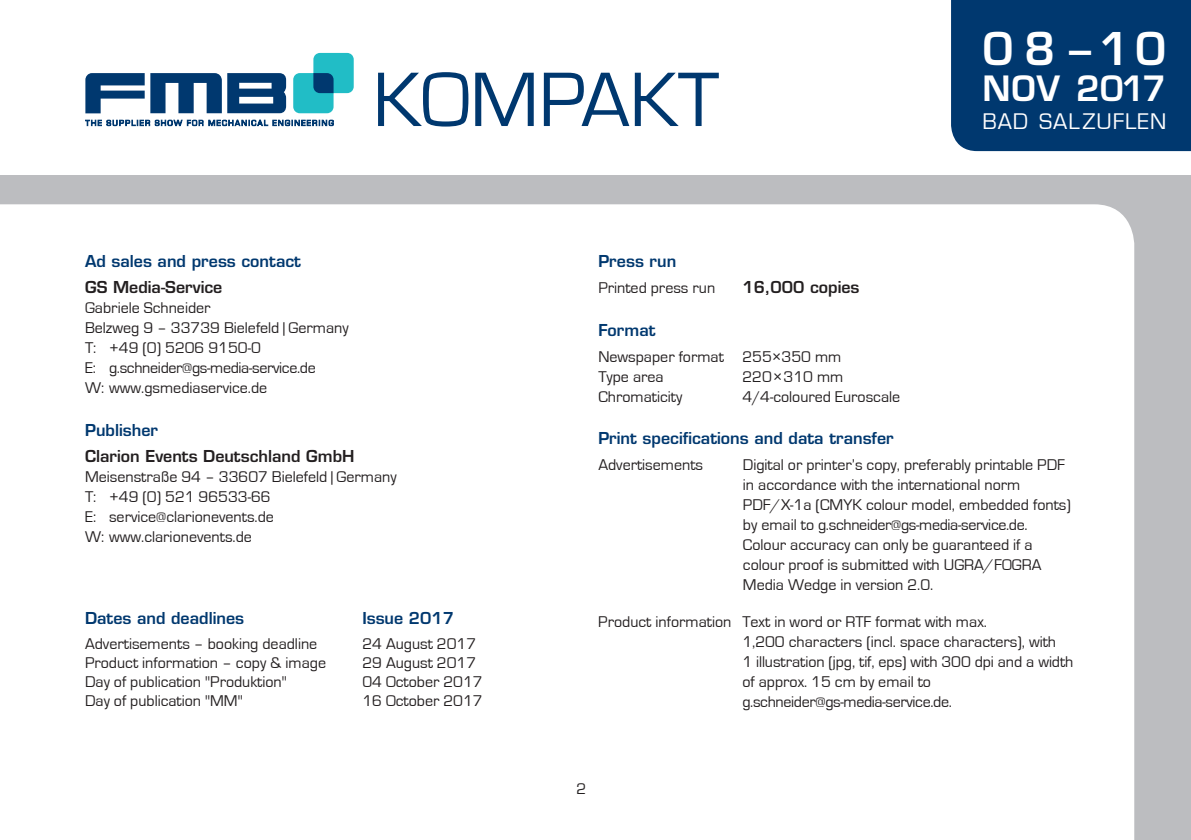
<style>
.page{position:relative;width:1191px;height:840px;background:#fff}
.page>*{position:absolute;margin:0;border:0;box-sizing:border-box;transform-origin:0 0}
.t1{font:80px "Eurostile";color:#00386f}
.t2{font:600 44px "Eurostile LT Std";color:#fff}
.t3{font:600 34px "Eurostile LT Std";color:#fff}
.t4{font:23.4px "Eurostile";letter-spacing:.04em;color:#fff}
.t5{font:16px/20px "Eurostile";color:#231f20}
.t6{font:600 16px "Eurostile LT Std";color:#00386f}
.t7{font:600 16px "Eurostile LT Std";color:#231f20}
.s1{font-style:italic}
</style>
<div class="page">
<div style="left:951px;top:0;width:240px;height:151px;background:#00386f"></div>
<div style="left:0;top:176px;width:1191px;height:663px;background:#bcbdc0"></div>
<div style="left:0;top:204px;width:1134px;height:635px;background:#fff"></div>
<svg style="left:85px;top:53px;width:269px;height:73px"></svg>
<h1 class="t1" style="left:373px;top:57px;width:347px">KOMPAKT</h1>
<h2 class="t2" style="left:982px;top:21px;width:185px">08–10</h2>
<h3 class="t3" style="left:982px;top:67px;width:185px">NOV 2017</h3>
<h3 class="t4" style="left:982px;top:109px;width:185px">BAD SALZUFLEN</h3>
<p class="t6" style="left:85px;top:251px;width:217px">Ad sales and press contact</p>
<p class="t7" style="left:85px;top:277px;width:139px">GS Media-Service</p>
<p class="t5" style="left:85px;top:298px;width:265px">Gabriele Schneider<br>Belzweg 9 – 33739 Bielefeld | Germany<br>T: +49 (0) 5206 9150-0<br>E: g.schneider@gs-media-service.de<br>W: www.gsmediaservice.de</p>
<p class="t6" style="left:85px;top:420px;width:74px">Publisher</p>
<p class="t7" style="left:85px;top:445px;width:271px">Clarion Events Deutschland GmbH</p>
<p class="t5" style="left:85px;top:466px;width:313px">Meisenstraße 94 – 33607 Bielefeld | Germany<br>T: +49 (0) 521 96533-66<br>E: service@clarionevents.de<br>W: www.clarionevents.de</p>
<p class="t6" style="left:85px;top:607px;width:160px">Dates and deadlines</p>
<p class="t5" style="left:85px;top:633px;width:242px;line-height:19.2px">Advertisements – booking deadline<br>Product information – copy &amp; image<br>Day of publication "Produktion"<br>Day of publication "MM"</p>
<p class="t6" style="left:362px;top:607px;width:93px">Issue 2017</p>
<p class="t5" style="left:362px;top:633px;width:122px;line-height:19.2px">24 August 2017<br>29 August 2017<br>04 October 2017<br>16 October 2017</p>
<p class="t6" style="left:598px;top:251px;width:79px">Press run</p>
<p class="t5" style="left:598px;top:278px;width:118px">Printed press run</p>
<p class="t7" style="left:742px;top:277px;width:119px">16,000 copies</p>
<p class="t6" style="left:598px;top:320px;width:59px">Format</p>
<p class="t5" style="left:598px;top:346px;width:245px">Newspaper format 255×350 mm<br>Type area</p>
<p class="t5" style="left:742px;top:366px;width:103px">220×310 mm</p>
<p class="t5" style="left:598px;top:386px;width:86px">Chromaticity</p>
<p class="t5" style="left:742px;top:386px;width:159px">4<span class="s1">/</span>4-coloured Euroscale</p>
<p class="t6" style="left:598px;top:428px;width:297px">Print specifications and data transfer</p>
<p class="t5" style="left:598px;top:455px;width:106px">Advertisements</p>
<p class="t5" style="left:743px;top:455px;width:329px">Digital or printer’s copy, preferably printable PDF in accordance with the international norm PDF/X-1a (CMYK colour model, embedded fonts) by email to g.schneider@gs-media-service.de.<br>Colour accuracy can only be guaranteed if a colour proof is submitted with UGRA/FOGRA Media Wedge in version 2.0.</p>
<p class="t5" style="left:742px;top:612px;width:332px;text-indent:-144px">Product information Text in word or RTF format with max.<br>1,200 characters (incl. space characters), with<br>1 illustration (jpg, tif, eps) with 300 dpi and a width of approx. 15 cm by email to g.schneider@gs-media-service.de.</p>
<p class="t5" style="left:576px;top:778px;width:11px">2</p>
</div>
